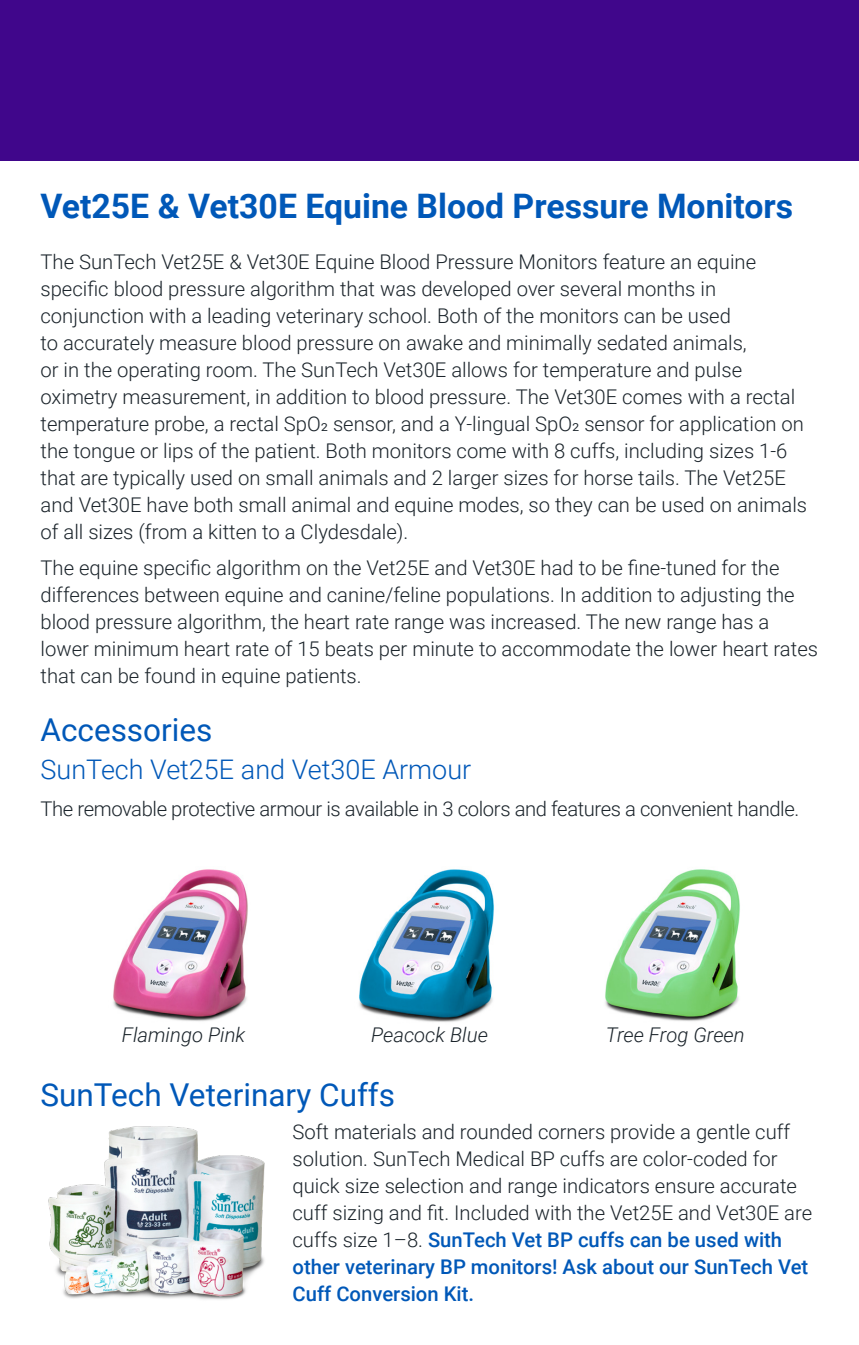
<style>
.page{position:relative;width:859px;height:1345px;background:#fff}
.page>*{position:absolute;margin:0;border:0;box-sizing:border-box;transform-origin:0 0}
.t1{font:700 33.75px "Roboto";color:#0058b8}
.t2{font:31.5px "Roboto";color:#0058b8}
.t3{font:300 27px "Roboto";color:#0058b8}
.t4{font:300 20.25px/27px "Roboto";color:#1b242b}
.t5{font:300 20.25px "Roboto";letter-spacing:-.02em;color:#1b242b}
.t6{font:italic 300 20.25px "Roboto";color:#1b242b}
.s1{font-weight:500;color:#0058b8}
</style>
<div class="page">
<div style="left:0;top:0;width:859px;height:160px;background:#40068b"></div>
<img style="left:113px;top:869px;width:135px;height:152px">
<img style="left:359px;top:869px;width:135px;height:153px">
<img style="left:605px;top:869px;width:135px;height:152px">
<img style="left:48px;top:1126px;width:217px;height:174px">
<h1 class="t1" style="left:40px;top:182px;width:754px">Vet25E &amp; Vet30E Equine Blood Pressure Monitors</h1>
<p class="t4" style="left:40px;top:247px;width:768px">The SunTech Vet25E &amp; Vet30E Equine Blood Pressure Monitors feature an equine specific blood pressure algorithm that was developed over several months in conjunction with a leading veterinary school. Both of the monitors can be used<br>to accurately measure blood pressure on awake and minimally sedated animals,<br>or in the operating room. The SunTech Vet30E allows for temperature and pulse oximetry measurement, in addition to blood pressure. The Vet30E comes with a rectal temperature probe, a rectal SpO2 sensor, and a Y-lingual SpO2 sensor for application on the tongue or lips of the patient. Both monitors come with 8 cuffs, including sizes 1-6 that are typically used on small animals and 2 larger sizes for horse tails. The Vet25E and Vet30E have both small animal and equine modes, so they can be used on animals of all sizes (from a kitten to a Clydesdale).</p>
<p class="t4" style="left:40px;top:553px;width:779px">The equine specific algorithm on the Vet25E and Vet30E had to be fine-tuned for the differences between equine and canine/feline populations. In addition to adjusting the blood pressure algorithm, the heart rate range was increased. The new range has a lower minimum heart rate of 15 beats per minute to accommodate the lower heart rates that can be found in equine patients.</p>
<h2 class="t2" style="left:40px;top:707px;width:173px">Accessories</h2>
<h3 class="t3" style="left:40px;top:750px;width:432px">SunTech Vet25E and Vet30E Armour</h3>
<p class="t5" style="left:40px;top:794px;width:760px">The removable protective armour is available in 3 colors and features a convenient handle.</p>
<p class="t6" style="left:122px;top:1020px;width:125px">Flamingo Pink</p>
<p class="t6" style="left:371px;top:1021px;width:118px">Peacock Blue</p>
<p class="t6" style="left:606px;top:1020px;width:140px">Tree Frog Green</p>
<h2 class="t2" style="left:40px;top:1073px;width:356px">SunTech Veterinary Cuffs</h2>
<p class="t4" style="left:292px;top:1117px;width:521px">Soft materials and rounded corners provide a gentle cuff solution. SunTech Medical BP cuffs are color-coded for quick size selection and range indicators ensure accurate cuff sizing and fit. Included with the Vet25E and Vet30E are cuffs size 1–8. <span class="s1">SunTech Vet BP cuffs can be used with other veterinary BP monitors! Ask about our SunTech Vet Cuff Conversion Kit.</span></p>
</div>
